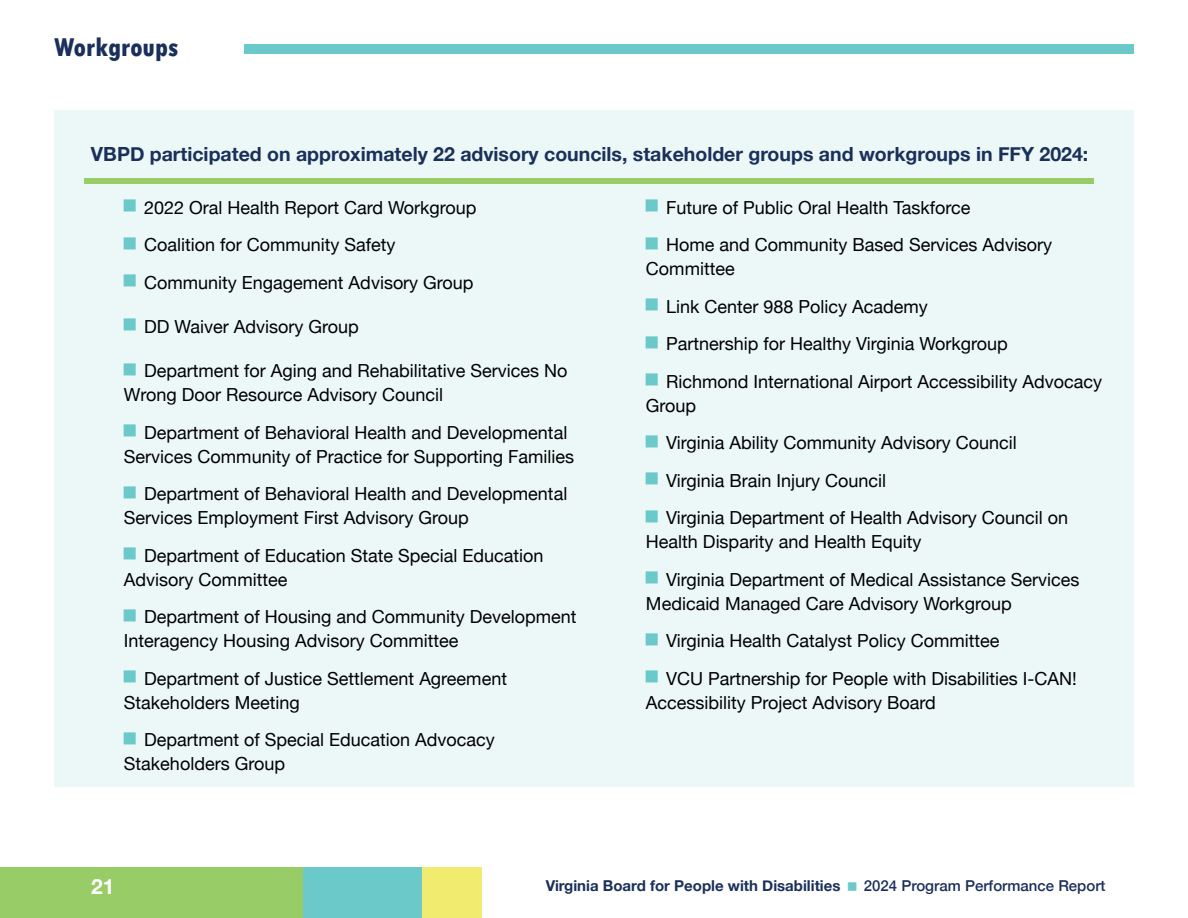
<style>
.page{position:relative;width:1188px;height:918px;background:#fff}
.page>*{position:absolute;margin:0;border:0;box-sizing:border-box;transform-origin:0 0}
.t1{font:800 condensed 27px "Tw Cen";color:#1a305a}
.t2{font:700 21px "Helvetica Neue";color:#fff}
.Body{font:700 19.5px "Helvetica Neue";color:#1a305a}
.t3{font:18px/24px "Helvetica Neue";color:#000}
.t4{font:700 15px "Helvetica Neue";color:#1a305a}
.t5{font:500 15px "Helvetica Neue";color:#1a305a}
</style>
<div class="page">
<div style="left:244px;top:44px;width:890px;height:10px;background:#6bc9ca"></div>
<div style="left:0;top:867px;width:303px;height:51px;background:#98cc67"></div>
<div style="left:303px;top:867px;width:119px;height:51px;background:#6bc9ca"></div>
<div style="left:422px;top:867px;width:59px;height:51px;background:#f1ec6f"></div>
<div style="left:54px;top:110px;width:1080px;height:676px;background:#ecf7f7"></div>
<div style="left:84px;top:178px;width:1010px;height:6px;background:#98cc67"></div>
<h1 class="t1" style="left:54px;top:31px;width:126px">Workgroups</h1>
<p class="Body" style="left:91px;top:139px;width:999px">VBPD participated on approximately 22 advisory councils, stakeholder groups and workgroups in FFY 2024:</p>
<p class="t3" style="left:144px;top:196px;width:334px">2022 Oral Health Report Card Workgroup</p>
<p class="t3" style="left:144px;top:234px;width:253px">Coalition for Community Safety</p>
<p class="t3" style="left:144px;top:271px;width:331px">Community Engagement Advisory Group</p>
<p class="t3" style="left:144px;top:315px;width:216px">DD Waiver Advisory Group</p>
<p class="t3" style="left:124px;top:360px;width:445px;text-indent:20px">Department for Aging and Rehabilitative Services No<br>Wrong Door Resource Advisory Council</p>
<p class="t3" style="left:124px;top:421px;width:452px;text-indent:20px">Department of Behavioral Health and Developmental<br>Services Community of Practice for Supporting Families</p>
<p class="t3" style="left:124px;top:483px;width:445px;text-indent:20px">Department of Behavioral Health and Developmental<br>Services Employment First Advisory Group</p>
<p class="t3" style="left:124px;top:544px;width:421px;text-indent:20px">Department of Education State Special Education<br>Advisory Committee</p>
<p class="t3" style="left:124px;top:606px;width:454px;text-indent:20px">Department of Housing and Community Development<br>Interagency Housing Advisory Committee</p>
<p class="t3" style="left:124px;top:667px;width:385px;text-indent:20px">Department of Justice Settlement Agreement<br>Stakeholders Meeting</p>
<p class="t3" style="left:124px;top:729px;width:372px;text-indent:20px">Department of Special Education Advocacy<br>Stakeholders Group</p>
<p class="t3" style="left:666px;top:196px;width:306px">Future of Public Oral Health Taskforce</p>
<p class="t3" style="left:646px;top:234px;width:408px;text-indent:20px">Home and Community Based Services Advisory<br>Committee</p>
<p class="t3" style="left:666px;top:295px;width:263px">Link Center 988 Policy Academy</p>
<p class="t3" style="left:666px;top:333px;width:343px">Partnership for Healthy Virginia Workgroup</p>
<p class="t3" style="left:646px;top:370px;width:458px;text-indent:20px">Richmond International Airport Accessibility Advocacy<br>Group</p>
<p class="t3" style="left:666px;top:432px;width:352px">Virginia Ability Community Advisory Council</p>
<p class="t3" style="left:666px;top:469px;width:221px">Virginia Brain Injury Council</p>
<p class="t3" style="left:646px;top:507px;width:424px;text-indent:20px">Virginia Department of Health Advisory Council on<br>Health Disparity and Health Equity</p>
<p class="t3" style="left:646px;top:568px;width:435px;text-indent:20px">Virginia Department of Medical Assistance Services<br>Medicaid Managed Care Advisory Workgroup</p>
<p class="t3" style="left:666px;top:630px;width:335px">Virginia Health Catalyst Policy Committee</p>
<p class="t3" style="left:646px;top:667px;width:432px;text-indent:20px">VCU Partnership for People with Disabilities I-CAN!<br>Accessibility Project Advisory Board</p>
<p class="t2" style="left:91px;top:870px;width:25px">21</p>
<p class="t4" style="left:546px;top:873px;width:296px">Virginia Board for People with Disabilities</p>
<p class="t5" style="left:864px;top:873px;width:243px">2024 Program Performance Report</p>
</div>
